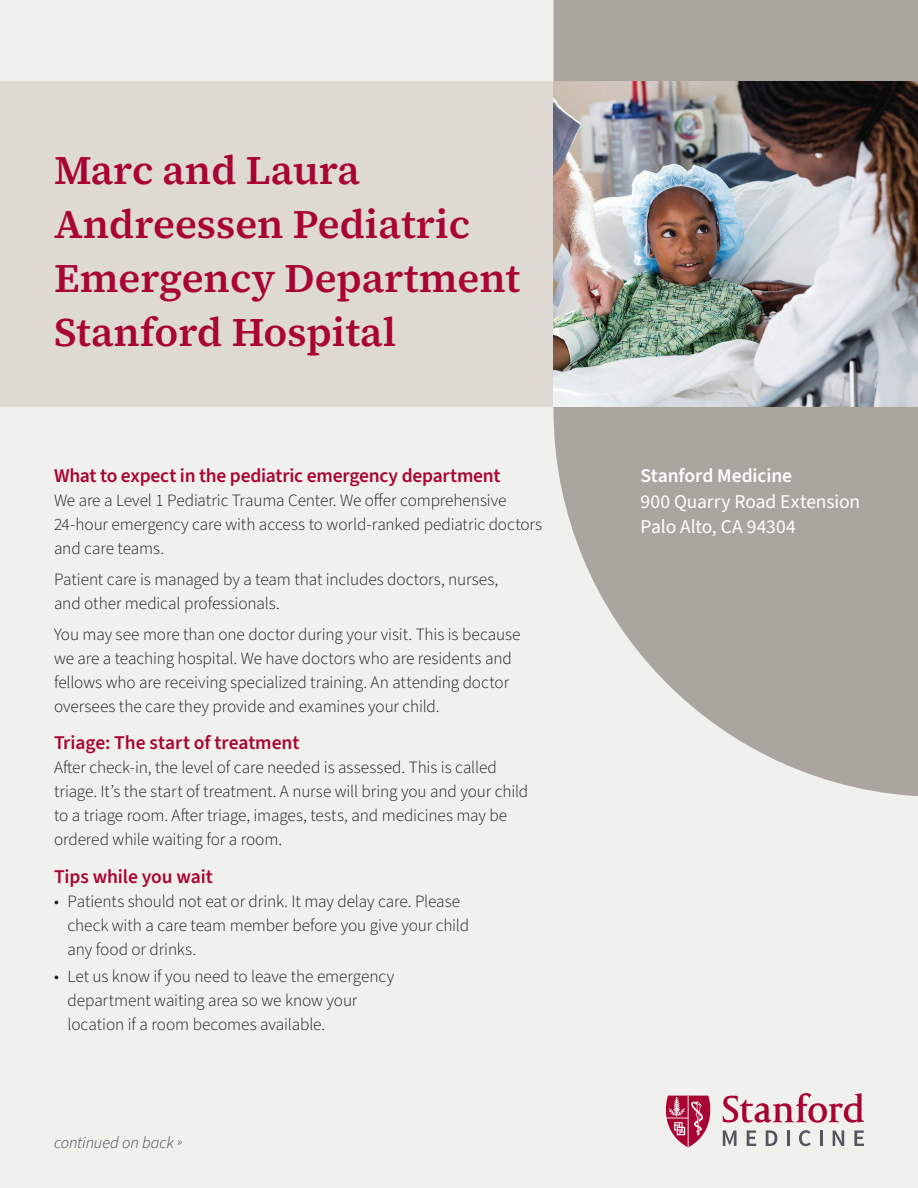
<style>
.page{position:relative;width:918px;height:1188px;background:#f0f0ed}
.page>*{position:absolute;margin:0;border:0;box-sizing:border-box;transform-origin:0 0}
.Title__Cardinal__Serif{font:600 40.5px/54px "Source Serif 4";color:#a90332}
.Body_Text{font:600 19.5px "Source Sans 3";letter-spacing:-.01em;color:#a90332}
.Sidebar_-_Body{font:19.5px "Source Sans 3";letter-spacing:-.005em;color:#fff}
.Sidebar_-_Body-2{font:600 19.5px "Source Sans 3";letter-spacing:-.005em;color:#fff}
.Body_Text-2{font:300 17.25px/24px "Source Sans 3";letter-spacing:-.005em;color:#231f20}
.t1{font:italic 300 16.5px "Source Sans 3";letter-spacing:-.005em;color:#3e444f}
.s1{font-size:13.5px}
</style>
<div class="page">
<svg style="left:553px;top:0;width:365px;height:796px;fill:#aba5a0"></svg>
<div style="left:0;top:81px;width:554px;height:325px;background:#dedad3"></div>
<img style="left:554px;top:81px;width:364px;height:325px">
<svg style="left:854px;top:1130px;width:10px;height:16px"></svg>
<svg style="left:833px;top:1130px;width:11px;height:16px"></svg>
<svg style="left:820px;top:1130px;width:2px;height:16px"></svg>
<svg style="left:799px;top:1130px;width:12px;height:16px"></svg>
<hr style="left:787px;top:1130px;width:3px;height:16px;background:#52575f">
<svg style="left:766px;top:1130px;width:11px;height:16px"></svg>
<svg style="left:747px;top:1130px;width:9px;height:16px"></svg>
<svg style="left:723px;top:1130px;width:13px;height:16px"></svg>
<svg style="left:723px;top:1093px;width:141px;height:30px"></svg>
<svg style="left:666px;top:1096px;width:45px;height:52px"></svg>
<p class="Title__Cardinal__Serif" style="left:54px;top:143px;width:468px">Marc and Laura<br>Andreessen Pediatric<br>Emergency Department<br>Stanford Hospital</p>
<p class="Body_Text" style="left:54px;top:463px;width:448px">What to expect in the pediatric emergency department</p>
<p class="Body_Text-2" style="left:54px;top:489px;width:490px">We are a Level 1 Pediatric Trauma Center. We offer comprehensive<br>24-hour emergency care with access to world-ranked pediatric doctors and care teams.</p>
<p class="Body_Text-2" style="left:54px;top:567px;width:446px">Patient care is managed by a team that includes doctors, nurses, and other medical professionals.</p>
<p class="Body_Text-2" style="left:54px;top:622px;width:468px">You may see more than one doctor during your visit. This is because we are a teaching hospital. We have doctors who are residents and fellows who are receiving specialized training. An attending doctor oversees the care they provide and examines your child.</p>
<p class="Body_Text" style="left:54px;top:730px;width:247px">Triage: The start of treatment</p>
<p class="Body_Text-2" style="left:54px;top:756px;width:476px">After check-in, the level of care needed is assessed. This is called triage. It’s the start of treatment. A nurse will bring you and your child to a triage room. After triage, images, tests, and medicines may be ordered while waiting for a room.</p>
<p class="Body_Text" style="left:54px;top:864px;width:160px">Tips while you wait</p>
<p class="Body_Text-2" style="left:68px;top:889px;width:403px;text-indent:-14px">• Patients should not eat or drink. It may delay care. Please check with a care team member before you give your child any food or drinks.</p>
<p class="Body_Text-2" style="left:68px;top:965px;width:328px;text-indent:-14px">• Let us know if you need to leave the emergency department waiting area so we know your location if a room becomes available.</p>
<p class="t1" style="left:54px;top:1132px;width:130px">continued on back <span class="s1">»</span></p>
<p class="Sidebar_-_Body-2" style="left:640px;top:463px;width:153px">Stanford Medicine</p>
<p class="Sidebar_-_Body" style="left:640px;top:489px;width:221px">900 Quarry Road Extension</p>
<p class="Sidebar_-_Body" style="left:640px;top:515px;width:157px">Palo Alto, CA 94304</p>
</div>
